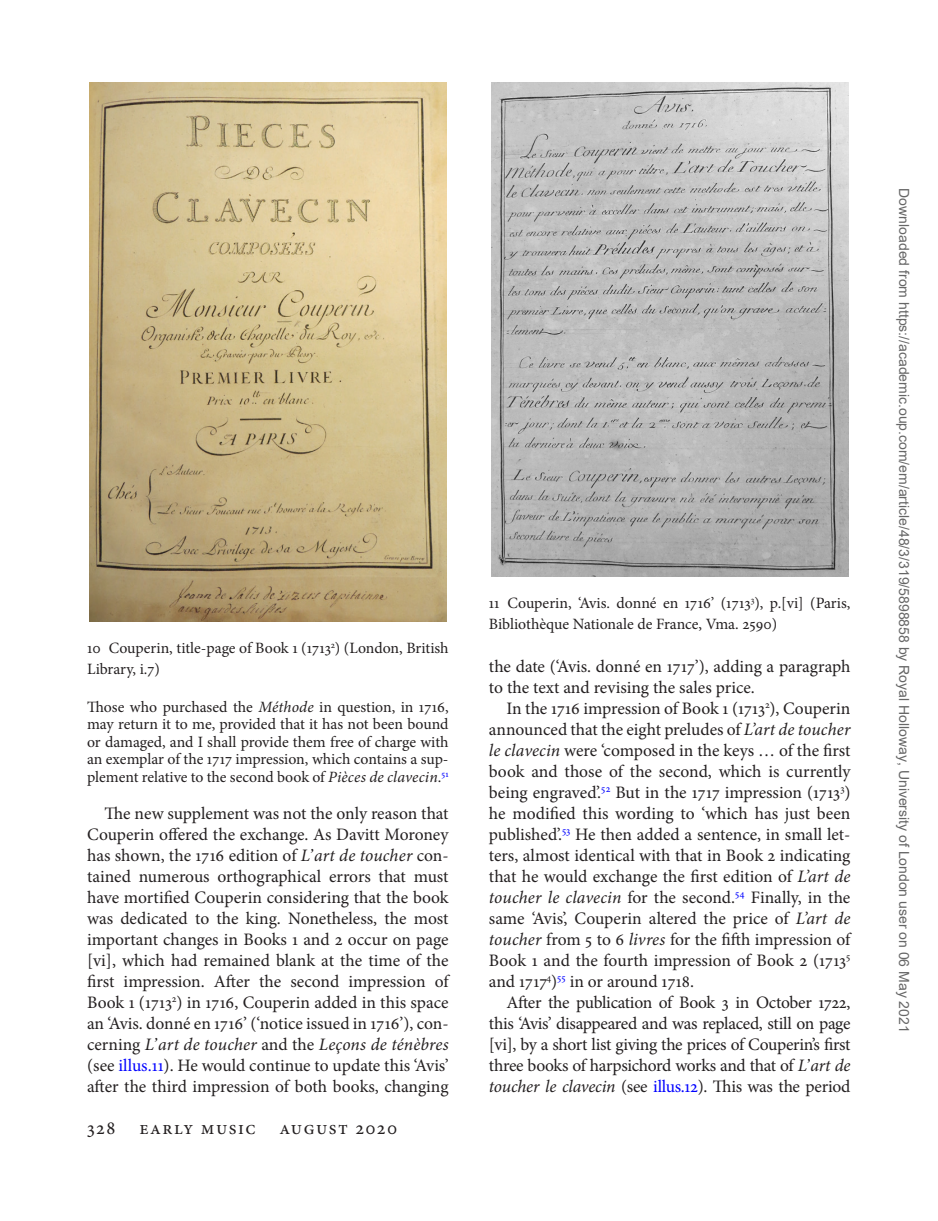
<style>
.page{position:relative;width:938px;height:1221px;background:#fff}
.page>*{position:absolute;margin:0;border:0;box-sizing:border-box;transform-origin:0 0}
.t1{font:19.25px "Minion Pro";letter-spacing:.08em;color:#231f20}
.t2{font:17.5px/21px "Minion Pro";letter-spacing:-.01em;color:#231f20;text-align:justify}
.t3{font:15.75px/17.5px "Minion Pro";color:#231f20}
.t4{font:14px "Arial";color:#666}
.s1{font-style:italic}
.s2{font-family:"Gandhari Unicode";font-style:italic}
.s3{color:#00f}
</style>
<div class="page">
<img style="left:89px;top:82px;width:357px;height:539px">
<img style="left:491px;top:82px;width:357px;height:495px">
<p class="t3" style="left:87px;top:637px;width:363px;line-height:21px">10 Couperin, title-page of Book 1 (1713<sup>2</sup>) (London, British<br>Library, i.7)</p>
<p class="t3" style="left:87px;top:698px;width:363px;text-align:justify">Those who purchased the <span class="s1">Méthode</span> in question, in 1716, may return it to me, provided that it has not been bound or damaged, and I shall provide them free of charge with an exemplar of the 1717 impression, which contains a sup&shy;plement relative to the second book of <span class="s1">Pièces de clavecin</span>.<sup>51</sup></p>
<p class="t2" style="left:87px;top:802px;width:363px;text-indent:18px">The new supplement was not the only reason that Couperin offered the exchange. As Davitt Moroney has shown, the 1716 edition of <span class="s1">L</span><span class="s2">’</span><span class="s1">art de toucher</span> con&shy;tained numerous orthographical errors that must have mortified Couperin considering that the book was dedicated to the king. Nonetheless, the most important changes in Books 1 and 2 occur on page [vi], which had remained blank at the time of the first impression. After the second impression of Book 1 (1713<sup>2</sup>) in 1716, Couperin added in this space an ‘Avis. donné en 1716’ (‘notice issued in 1716’), con&shy;cerning <span class="s1">L</span><span class="s2">’</span><span class="s1">art de toucher</span> and the <span class="s1">Leçons de ténèbres </span>(see <span class="s3">illus.11</span>). He would continue to update this ‘Avis’ after the third impression of both books, changing</p>
<p class="t1" style="left:87px;top:1114px;width:312px">328 Early Music August 2020</p>
<p class="t3" style="left:489px;top:593px;width:363px;line-height:21px">11 Couperin, ‘Avis. donné en 1716’ (1713<sup>3</sup>), p.[vi] (Paris,<br>Bibliothèque Nationale de France, Vma. 2590)</p>
<p class="t2" style="left:489px;top:656px;width:363px">the date (‘Avis. donné en 1717’), adding a paragraph to the text and revising the sales price.</p>
<p class="t2" style="left:489px;top:698px;width:363px;text-indent:18px">In the 1716 impression of Book 1 (1713<sup>2</sup>), Couperin announced that the eight preludes of <span class="s1">L’art de toucher le clavecin</span> were ‘composed in the keys … of the first book and those of the second, which is currently being engraved’.<sup>52</sup> But in the 1717 impression (1713<sup>3</sup>) he modified this wording to ‘which has just been published’.<sup>53</sup> He then added a sentence, in small let&shy;ters, almost identical with that in Book 2 indicating that he would exchange the first edition of <span class="s1">L’art de toucher le clavecin</span> for the second.<sup>54</sup> Finally, in the same ‘Avis’, Couperin altered the price of <span class="s1">L’art de toucher</span> from 5 to 6 <span class="s1">livres</span> for the fifth impression of Book 1 and the fourth impression of Book 2 (1713<sup>5 </sup>and 1717<sup>4</sup>)<sup>55</sup> in or around 1718.</p>
<p class="t2" style="left:489px;top:992px;width:363px;text-indent:17px">After the publication of Book 3 in October 1722, this ‘Avis’ disappeared and was replaced, still on page [vi], by a short list giving the prices of Couperin’s first three books of harpsichord works and that of <span class="s1">L</span><span class="s2">’</span><span class="s1">art de toucher le clavecin</span> (see <span class="s3">illus.12</span>). This was the period</p>
<p class="t4" style="left:909px;top:188px;width:845px;rotate:90deg">Downloaded from https://academic.oup.com/em/article/48/3/319/5898858 by Royal Holloway, University of London user on 06 May 2021</p>
</div>
